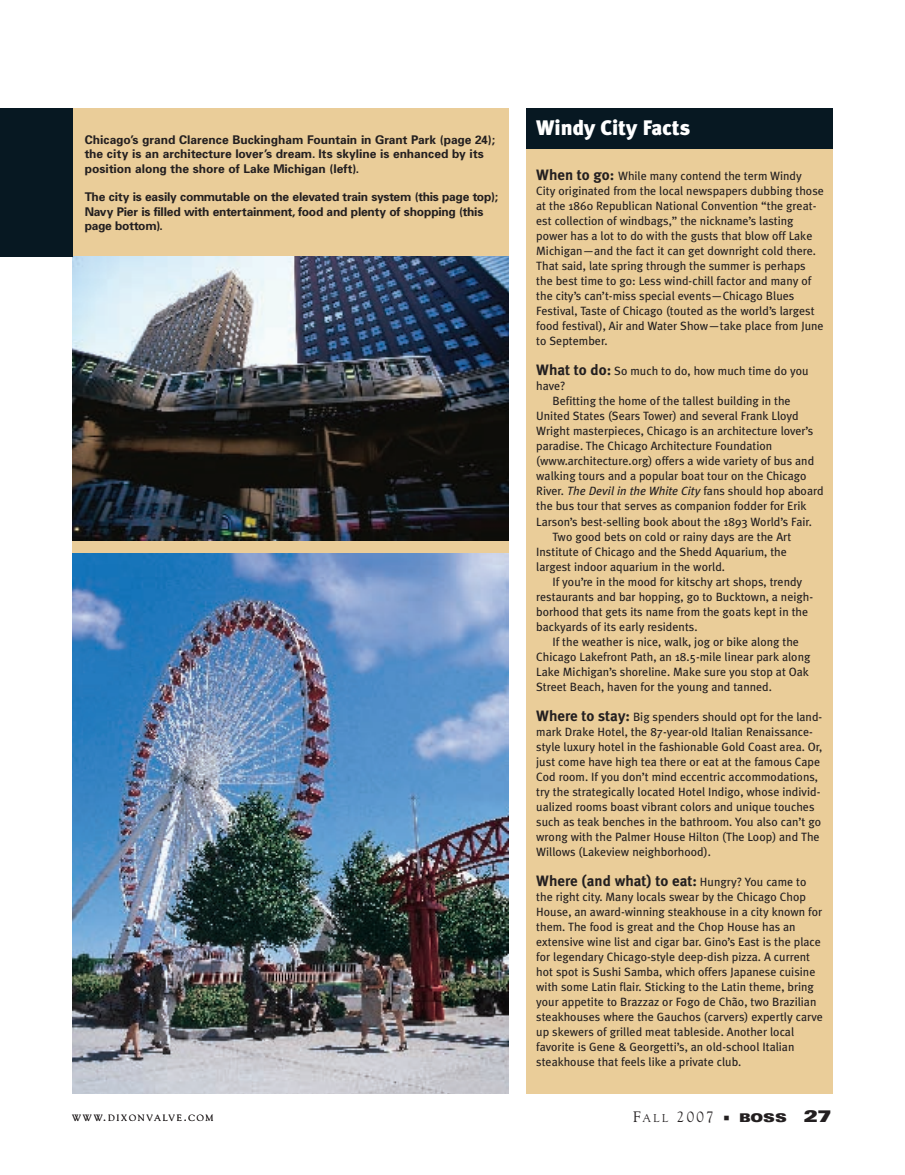
<style>
.page{position:relative;width:905px;height:1175px;background:#fff}
.page>*{position:absolute;margin:0;border:0;box-sizing:border-box;transform-origin:0 0}
.t1{font:900 21px "Meta Plus";color:#fff}
.t2{font:700 15px "Meta Plus";color:#231f20}
.t3{font:15px "Goudy";color:#231f20}
.t4{font:12px/15px "Meta Plus";color:#231f20}
.t5{font:700 12px/14.4px "Univers";letter-spacing:-.01em;color:#231f20}
.t6{font:900 expanded 12px "Univers";color:#231f20}
.t7{font:9px "Goudy";letter-spacing:.2em;color:#231f20}
.s1{font-weight:700;font-size:15px}
.s2{font-style:italic}
.s3{font-weight:400;font-size:12px}
.s4{font-size:12px}
.s5{font-size:11.25px}
.s6{font-size:16.5px}
</style>
<div class="page">
<div style="left:72px;top:108px;width:436px;height:986px;background:#eacd99"></div>
<img style="left:72px;top:554px;width:436px;height:540px">
<img style="left:72px;top:256px;width:436px;height:284px">
<div style="left:526px;top:108px;width:306px;height:986px;background:#eacd99"></div>
<div style="left:0;top:108px;width:72px;height:148px;background:#071822"></div>
<div style="left:526px;top:108px;width:306px;height:40px;background:#071822"></div>
<p class="t5" style="left:85px;top:133px;width:412px">Chicago’s grand Clarence Buckingham Fountain in Grant Park (page 24); the city is an architecture lover’s dream. Its skyline is enhanced by its position along the shore of Lake Michigan (left).</p>
<p class="t5" style="left:85px;top:191px;width:415px">The city is easily commutable on the elevated train system (this page top);<br>Navy Pier is filled with entertainment, food and plenty of shopping (this page bottom).</p>
<h1 class="t1" style="left:536px;top:116px;width:155px">Windy City Facts</h1>
<p class="t4" style="left:536px;top:169px;width:289px"><span class="s1">When to go:</span> While many contend the term Windy City originated from the local newspapers dubbing those at the 1860 Republican National Convention “the great&shy;est collection of windbags,” the nickname’s lasting power has a lot to do with the gusts that blow off Lake Michigan—and the fact it can get downright cold there.<br>That said, late spring through the summer is perhaps the best time to go: Less wind-chill factor and many of the city’s can’t-miss special events—Chicago Blues Festival, Taste of Chicago (touted as the world’s largest food festival), Air and Water Show—take place from June to September.</p>
<p class="t4" style="left:536px;top:364px;width:274px"><span class="s1">What to do:</span> So much to do, how much time do you have?</p>
<p class="t4" style="left:552px;top:394px;width:240px">Befitting the home of the tallest building in the</p>
<p class="t4" style="left:536px;top:409px;width:264px">United States (Sears Tower) and several Frank Lloyd</p>
<p class="t4" style="left:536px;top:424px;width:278px">Wright masterpieces, Chicago is an architecture lover’s</p>
<p class="t4" style="left:536px;top:439px;width:237px">paradise. The Chicago Architecture Foundation</p>
<p class="t4" style="left:536px;top:454px;width:279px">(www.architecture.org) offers a wide variety of bus and</p>
<p class="t4" style="left:536px;top:469px;width:272px">walking tours and a popular boat tour on the Chicago</p>
<p class="t4" style="left:536px;top:484px;width:289px">River. <span class="s2">The Devil in the White City</span> fans should hop aboard</p>
<p class="t4" style="left:536px;top:499px;width:272px">the bus tour that serves as companion fodder for Erik</p>
<p class="t4" style="left:536px;top:514px;width:277px">Larson’s best-selling book about the 1893 World’s Fair.</p>
<p class="t4" style="left:552px;top:529px;width:240px">Two good bets on cold or rainy days are the Art</p>
<p class="t4" style="left:536px;top:544px;width:252px">Institute of Chicago and the Shedd Aquarium, the</p>
<p class="t4" style="left:536px;top:559px;width:190px">largest indoor aquarium in the world.</p>
<p class="t4" style="left:552px;top:574px;width:251px">If you’re in the mood for kitschy art shops, trendy</p>
<p class="t4" style="left:536px;top:589px;width:278px">restaurants and bar hopping, go to Bucktown, a neigh-</p>
<p class="t4" style="left:536px;top:604px;width:273px">borhood that gets its name from the goats kept in the</p>
<p class="t4" style="left:536px;top:619px;width:163px">backyards of its early residents.</p>
<p class="t4" style="left:552px;top:634px;width:248px">If the weather is nice, walk, jog or bike along the</p>
<p class="t4" style="left:536px;top:649px;width:276px">Chicago Lakefront Path, an 18.5-mile linear park along</p>
<p class="t4" style="left:536px;top:664px;width:274px">Lake Michigan’s shoreline. Make sure you stop at Oak</p>
<p class="t4" style="left:536px;top:679px;width:237px">Street Beach, haven for the young and tanned.</p>
<p class="t4" style="left:536px;top:709px;width:287px"><span class="s1">Where to stay:</span> Big spenders should opt for the land&shy;mark Drake Hotel, the 87-year-old Italian Renaissance&shy;style luxury hotel in the fashionable Gold Coast area. Or, just come have high tea there or eat at the famous Cape Cod room. If you don’t mind eccentric accommodations, try the strategically located Hotel Indigo, whose individ&shy;ualized rooms boast vibrant colors and unique touches such as teak benches in the bathroom. You also can’t go wrong with the Palmer House Hilton (The Loop) and The Willows (Lakeview neighborhood).</p>
<p class="t2" style="left:536px;top:871px;width:272px">Where (and what) to eat: <span class="s3">Hungry? You came to</span></p>
<p class="t4" style="left:536px;top:889px;width:288px">the right city. Many locals swear by the Chicago Chop House, an award-winning steakhouse in a city known for them. The food is great and the Chop House has an extensive wine list and cigar bar. Gino’s East is the place for legendary Chicago-style deep-dish pizza. A current hot spot is Sushi Samba, which offers Japanese cuisine with some Latin flair. Sticking to the Latin theme, bring your appetite to Brazzaz or Fogo de Chão, two Brazilian steakhouses where the Gauchos (carvers) expertly carve up skewers of grilled meat tableside. Another local favorite is Gene &amp; Georgetti’s, an old-school Italian steakhouse that feels like a private club.</p>
<p class="t7" style="left:72px;top:1112px;width:143px">WWW<span class="s4">.</span>DIXONVALVE<span class="s4">.</span>COM</p>
<p class="t3" style="left:633px;top:1108px;width:82px">F<span class="s5">ALL</span> 2007</p>
<p class="t6" style="left:739px;top:1113px;width:94px">BOSS <span class="s6">27</span></p>
</div>
